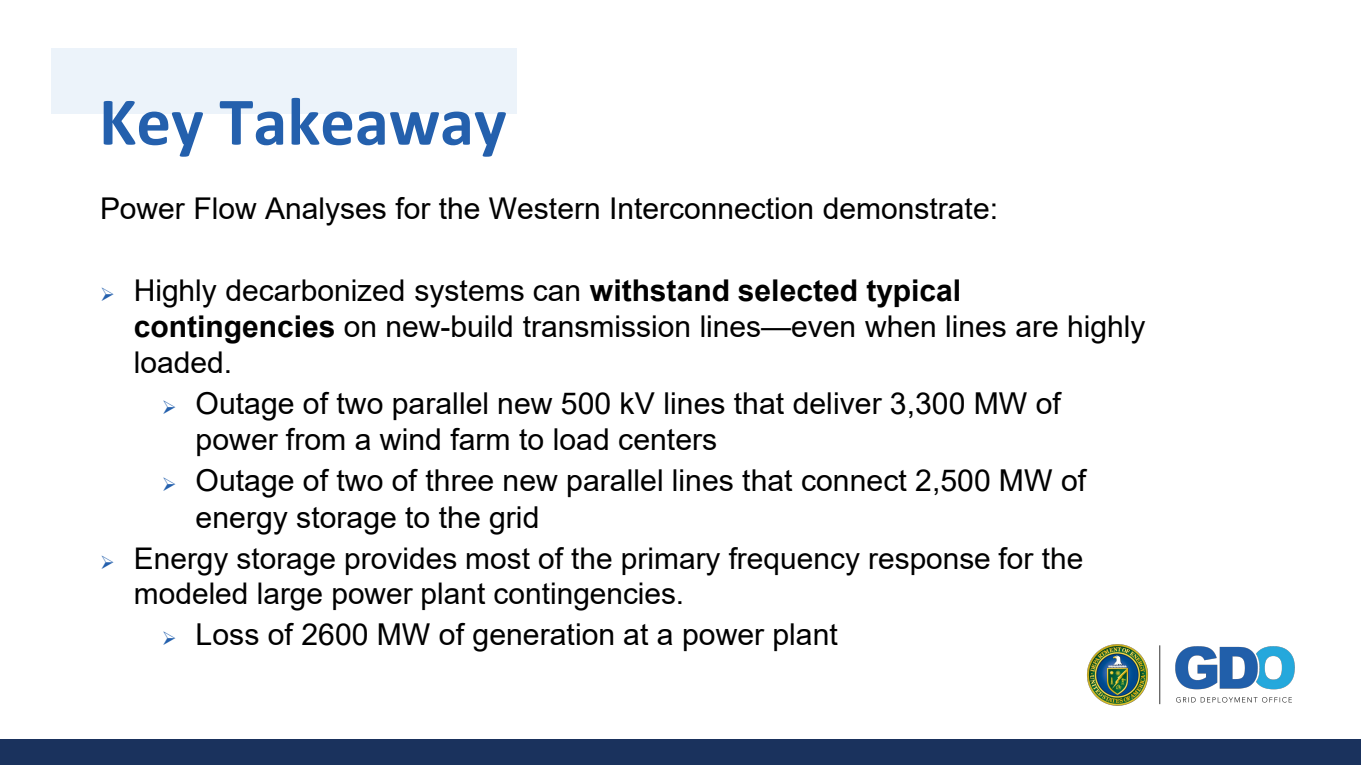
<style>
.page{position:relative;width:1361px;height:765px;background:#fff}
.page>*{position:absolute;margin:0;border:0;box-sizing:border-box;transform-origin:0 0}
.t1{font:700 68.75px "Calibri";color:#2460ad}
.t2{font:30.12px/36.1px "Arial";color:#000}
.t3{font:30px/36px "Arial";color:#000}
.t4{font:29.88px/35.8px "Arial";color:#000}
.s1{color:#2460ad}
.s2{font-weight:700}
</style>
<div class="page">
<div style="left:51px;top:48px;width:466px;height:66px;background:#ecf3fa"></div>
<img style="left:1087px;top:644px;width:208px;height:62px">
<div style="left:0;top:739px;width:1360px;height:26px;background:#1a325d"></div>
<h2 class="t1" style="left:99px;top:73px;width:409px">Key Takeaway</h2>
<p class="t3" style="left:100px;top:190px;width:899px">Power Flow Analyses for the Western Interconnection demonstrate:</p>
<p class="t3" style="left:134px;top:272px;width:1013px;text-indent:-34px"><span class="s1">➢</span> Highly decarbonized systems can <span class="s2">withstand selected typical contingencies</span> on new-build transmission lines—even when lines are highly loaded.</p>
<p class="t2" style="left:195px;top:385px;width:866px;text-indent:-34px"><span class="s1">➢</span> Outage of two parallel new 500 kV lines that deliver 3,300 MW of power from a wind farm to load centers</p>
<p class="t2" style="left:195px;top:463px;width:892px;text-indent:-34px"><span class="s1">➢</span> Outage of two of three new parallel lines that connect 2,500 MW of energy storage to the grid</p>
<p class="t4" style="left:134px;top:540px;width:950px;text-indent:-34px"><span class="s1">➢</span> Energy storage provides most of the primary frequency response for the modeled large power plant contingencies.</p>
<p class="t2" style="left:162px;top:616px;width:677px"><span class="s1">➢</span> Loss of 2600 MW of generation at a power plant</p>
</div>
